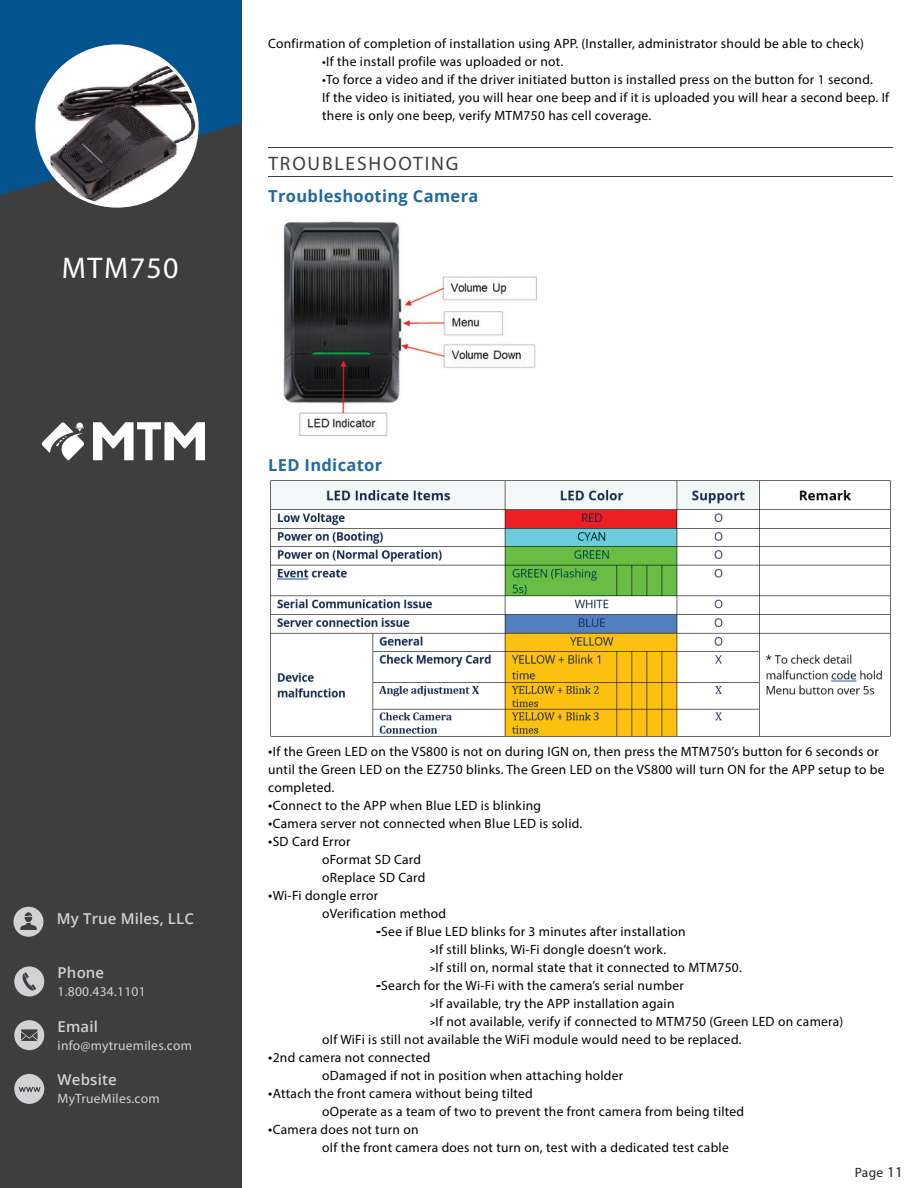
<style>
.page{position:relative;width:918px;height:1188px;background:#fff}
.page>*{position:absolute;margin:0;border:0;box-sizing:border-box;transform-origin:0 0}
.t1{font:30px "Myriad Pro";letter-spacing:.05em;color:#fff}
.t2{font:19.5px "Myriad Pro";letter-spacing:.095em;color:#3e3e3f}
.t3{font:700 16.5px "Open Sans";letter-spacing:.02em;color:#206a9f}
.t4{font:600 15px "Open Sans";letter-spacing:.01em;color:#d1d2d4}
.t5{font:13.5px/18px "Myriad Pro";letter-spacing:.02em;color:#000}
.t6{font:13.5px "Myriad Pro";letter-spacing:.02em;color:#d1d2d4}
.t7{font:13.5px "Myriad Pro";color:#231f20}
.s1{font-size:15px}
.s2{font-family:"Open Sans";font-weight:700;font-size:15px}
.s3{font-family:"Open Sans";font-weight:700;font-size:9px}
</style>
<div class="page">
<div style="left:0;top:0;width:242px;height:1188px;background:#3e3e3f"></div>
<svg style="left:0;top:0;width:242px;height:195px;fill:#03538f"></svg>
<div style="left:14px;top:1020px;width:30px;height:30px;background:#d1d2d4;border-radius:50%"></div>
<svg style="left:21px;top:1029px;width:17px;height:12px"></svg>
<div style="left:14px;top:966px;width:30px;height:30px;background:#d1d2d4;border-radius:50%"></div>
<svg style="left:23px;top:972px;width:13px;height:18px"></svg>
<div style="left:14px;top:1074px;width:30px;height:30px;background:#d1d2d4;border-radius:50%"></div>
<svg style="left:19px;top:1087px;width:22px;height:5px"></svg>
<div style="left:13px;top:907px;width:30px;height:30px;background:#d1d2d4;border-radius:50%"></div>
<svg style="left:20px;top:912px;width:17px;height:18px"></svg>
<svg style="left:35px;top:44px;width:164px;height:164px"></svg>
<svg style="left:93px;top:422px;width:112px;height:38px"></svg>
<svg style="left:42px;top:422px;width:42px;height:39px"></svg>
<hr style="left:268px;top:147px;width:625px;height:1px;background:#3e3e3f">
<hr style="left:268px;top:176px;width:625px;height:1px;background:#3e3e3f">
<img style="left:270px;top:480px;width:621px;height:257px">
<img style="left:283px;top:221px;width:253px;height:214px">
<h1 class="t1" style="left:62px;top:249px;width:118px">MTM750</h1>
<p class="t5" style="left:268px;top:34px;width:597px">Confirmation of completion of installation using APP. (Installer, administrator should be able to check)</p>
<p class="t5" style="left:322px;top:52px;width:243px">•If the install profile was uploaded or not.</p>
<p class="t5" style="left:322px;top:70px;width:569px">•To force a video and if the driver initiated button is installed press on the button for 1 second.<br>If the video is initiated, you will hear one beep and if it is uploaded you will hear a second beep. If there is only one beep, verify MTM750 has cell coverage.</p>
<h2 class="t2" style="left:268px;top:151px;width:192px">TROUBLESHOOTING</h2>
<p class="t3" style="left:268px;top:185px;width:212px">Troubleshooting Camera</p>
<p class="t3" style="left:268px;top:453px;width:116px">LED Indicator</p>
<p class="t4" style="left:57px;top:908px;width:139px">My True Miles, LLC</p>
<p class="t4" style="left:58px;top:962px;width:48px">Phone</p>
<p class="t6" style="left:58px;top:983px;width:90px">1.800.434.1101</p>
<p class="t4" style="left:58px;top:1016px;width:42px">Email</p>
<p class="t6" style="left:58px;top:1037px;width:136px">info@mytruemiles.com</p>
<p class="t4" style="left:58px;top:1070px;width:61px">Website</p>
<p class="t6" style="left:58px;top:1091px;width:104px">MyTrueMiles.com</p>
<p class="t5" style="left:268px;top:743px;width:618px"><span class="s1">•</span>If the Green LED on the VS800 is not on during IGN on, then press the MTM750’s button for 6 seconds or until the Green LED on the EZ750 blinks. The Green LED on the VS800 will turn ON for the APP setup to be completed.</p>
<p class="t5" style="left:268px;top:797px;width:274px"><span class="s1">•</span>Connect to the APP when Blue LED is blinking</p>
<p class="t5" style="left:268px;top:815px;width:316px"><span class="s1">•</span>Camera server not connected when Blue LED is solid.</p>
<p class="t5" style="left:322px;top:833px;width:105px;text-indent:-54px"><span class="s1">•</span>SD Card Error<br>oFormat SD Card oReplace SD Card</p>
<p class="t5" style="left:268px;top:887px;width:112px"><span class="s1">•</span>Wi-Fi dongle error</p>
<p class="t5" style="left:322px;top:905px;width:126px">oVerification method</p>
<p class="t5" style="left:376px;top:923px;width:311px"><span class="s2">-</span>See if Blue LED blinks for 3 minutes after installation</p>
<p class="t5" style="left:430px;top:941px;width:238px"><span class="s3">&gt;</span>If still blinks, Wi-Fi dongle doesn’t work.</p>
<p class="t5" style="left:430px;top:959px;width:313px"><span class="s3">&gt;</span>If still on, normal state that it connected to MTM750.</p>
<p class="t5" style="left:376px;top:977px;width:309px"><span class="s2">-</span>Search for the Wi-Fi with the camera’s serial number</p>
<p class="t5" style="left:430px;top:995px;width:246px"><span class="s3">&gt;</span>If available, try the APP installation again</p>
<p class="t5" style="left:430px;top:1013px;width:415px"><span class="s3">&gt;</span>If not available, verify if connected to MTM750 (Green LED on camera)</p>
<p class="t5" style="left:322px;top:1031px;width:421px">oIf WiFi is still not available the WiFi module would need to be replaced.</p>
<p class="t5" style="left:322px;top:1049px;width:303px;text-indent:-54px"><span class="s1">•</span>2nd camera not connected<br>oDamaged if not in position when attaching holder</p>
<p class="t5" style="left:322px;top:1085px;width:424px;text-indent:-54px"><span class="s1">•</span>Attach the front camera without being tilted<br>oOperate as a team of two to prevent the front camera from being tilted</p>
<p class="t5" style="left:322px;top:1121px;width:408px;text-indent:-54px"><span class="s1">•</span>Camera does not turn on<br>oIf the front camera does not turn on, test with a dedicated test cable</p>
<p class="t7" style="left:855px;top:1164px;width:49px">Page <span class="s1">11</span></p>
</div>
